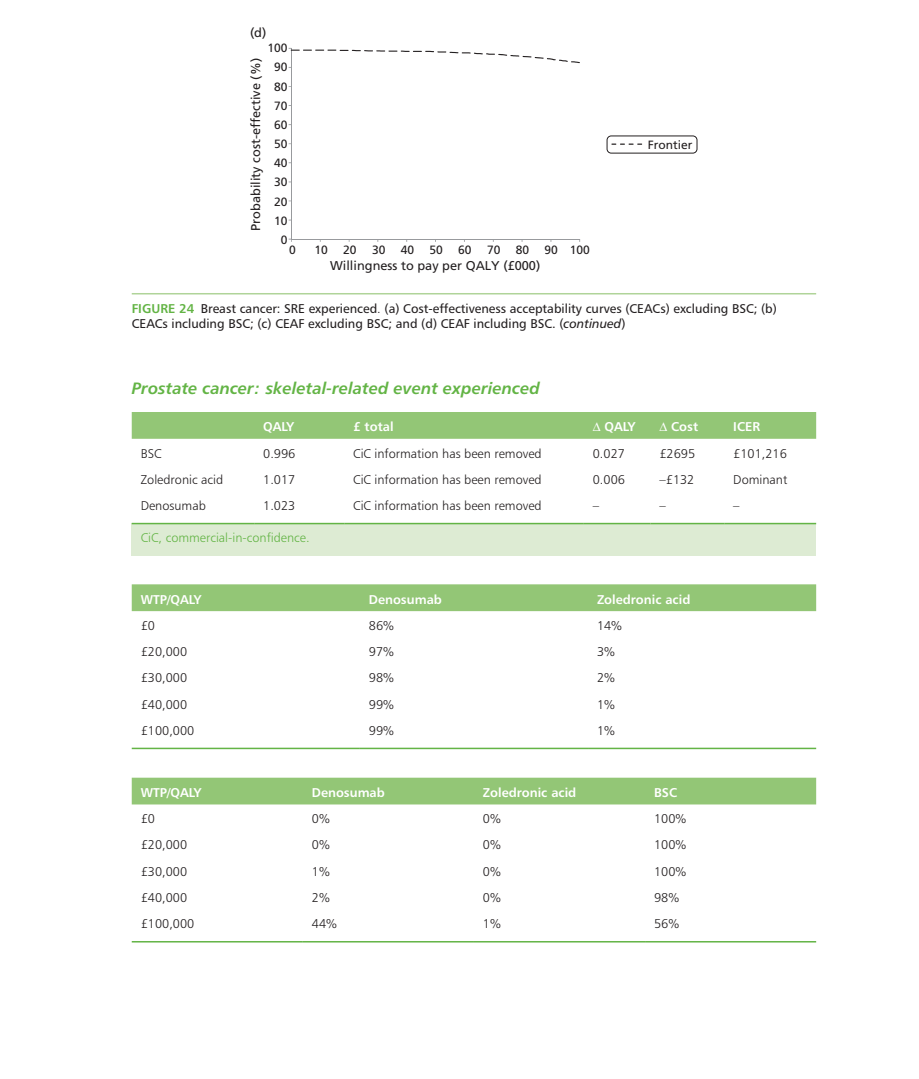
<style>
.page{position:relative;width:919px;height:1079px;background:#fff}
.page>*{position:absolute;margin:0;border:0;box-sizing:border-box;transform-origin:0 0}
._5_3_B_head__Heading{font:16.5px "Humanist 777 BT Bold Italic B";color:#63b445}
._7_2_Table_text__Tab{font:12.75px "Humanist 777 BT Light B";color:#231f20}
._8_1_Figure_legend{font:12.75px/15px "Humanist 777 BT Roman B";color:#231f20}
._7_10_Table_head__Ta{font:12.75px "Humanist 777 BT Bold B";color:#fff}
.t1{font:12.75px "Frutiger";color:#231f20}
._7_5_Table__notes{font:12.75px "Humanist 777 BT Light B";color:#63b445}
.t2{font:12px "Frutiger";color:#231f20}
.s1{font-family:"Humanist 777 BT Bold B";color:#63b445}
.s2{font-family:"Humanist 777 BT Light B"}
.s3{font-family:"Humanist 777 BT Italic B"}
</style>
<div class="page">
<hr style="left:132px;top:293px;width:684px;height:1px;background:#b0d499">
<hr style="left:291px;top:48px;width:1px;height:191px;background:#989a9d">
<hr style="left:291px;top:239px;width:288px;height:1px;background:#989a9d">
<svg style="left:288px;top:48px;width:292px;height:20px"></svg>
<svg style="left:611px;top:143px;width:31px;height:2px"></svg>
<div style="left:606px;top:135px;width:91px;height:18px;border:1px solid #231f20;border-radius:4px"></div>
<div style="left:132px;top:412px;width:684px;height:27px;background:#93c676"></div>
<div style="left:132px;top:523px;width:684px;height:32px;background:#ddebd3"></div>
<hr style="left:132px;top:523px;width:122px;height:1px;background:#63b445">
<hr style="left:254px;top:523px;width:90px;height:1px;background:#63b445">
<hr style="left:344px;top:523px;width:239px;height:1px;background:#63b445">
<hr style="left:583px;top:523px;width:67px;height:1px;background:#63b445">
<hr style="left:650px;top:523px;width:74px;height:1px;background:#63b445">
<hr style="left:724px;top:523px;width:92px;height:1px;background:#63b445">
<div style="left:132px;top:584px;width:684px;height:27px;background:#93c676"></div>
<hr style="left:132px;top:747px;width:228px;height:2px;background:#63b445">
<hr style="left:360px;top:747px;width:228px;height:2px;background:#63b445">
<hr style="left:588px;top:747px;width:228px;height:2px;background:#63b445">
<div style="left:132px;top:777px;width:684px;height:27px;background:#93c676"></div>
<hr style="left:132px;top:940px;width:171px;height:2px;background:#63b445">
<hr style="left:303px;top:940px;width:171px;height:2px;background:#63b445">
<hr style="left:474px;top:940px;width:171px;height:2px;background:#63b445">
<hr style="left:645px;top:940px;width:171px;height:2px;background:#63b445">
<p class="t1" style="left:250px;top:25px;width:18px">(d)</p>
<p class="t2" style="left:267px;top:41px;width:22px">100</p>
<p class="t1" style="left:248px;top:231px;width:174px;rotate:-90deg">Probability cost-effective (%)</p>
<p class="t2" style="left:274px;top:60px;width:15px">90</p>
<p class="t2" style="left:274px;top:79px;width:15px">80</p>
<p class="t2" style="left:274px;top:98px;width:15px">70</p>
<p class="t2" style="left:274px;top:118px;width:15px">60</p>
<p class="t2" style="left:274px;top:137px;width:15px">50</p>
<p class="t2" style="left:274px;top:156px;width:15px">40</p>
<p class="t2" style="left:274px;top:175px;width:15px">30</p>
<p class="t2" style="left:274px;top:194px;width:15px">20</p>
<p class="t2" style="left:274px;top:213px;width:15px">10</p>
<p class="t2" style="left:281px;top:232px;width:8px">0</p>
<p class="t2" style="left:289px;top:243px;width:8px">0</p>
<p class="t2" style="left:314px;top:243px;width:15px">10</p>
<p class="t2" style="left:343px;top:243px;width:15px">20</p>
<p class="t2" style="left:372px;top:243px;width:15px">30</p>
<p class="t2" style="left:401px;top:243px;width:15px">40</p>
<p class="t2" style="left:429px;top:243px;width:15px">50</p>
<p class="t1" style="left:330px;top:258px;width:212px">Willingness to pay per QALY (£000)</p>
<p class="t2" style="left:458px;top:243px;width:15px">60</p>
<p class="t2" style="left:487px;top:243px;width:15px">70</p>
<p class="t2" style="left:515px;top:243px;width:15px">80</p>
<p class="t2" style="left:544px;top:243px;width:47px">90 100</p>
<p class="t2" style="left:647px;top:137px;width:46px">Frontier</p>
<p class="_8_1_Figure_legend" style="left:132px;top:300px;width:646px"><span class="s1">FIGURE 24</span> Breast cancer: SRE experienced<span class="s2">.</span> (a) Cost-effectiveness acceptability curves (CEACs) excluding BSC; (b)<br>CEACs including BSC; (c) CEAF excluding BSC; and (d) CEAF including BSC. (<span class="s3">continued</span>)</p>
<p class="_5_3_B_head__Heading" style="left:132px;top:377px;width:409px">Prostate cancer: skeletal-related event experienced</p>
<p class="_7_10_Table_head__Ta" style="left:263px;top:419px;width:32px">QALY</p>
<p class="_7_10_Table_head__Ta" style="left:353px;top:419px;width:42px">£ total</p>
<p class="_7_10_Table_head__Ta" style="left:592px;top:419px;width:44px">∆ QALY</p>
<p class="_7_10_Table_head__Ta" style="left:659px;top:419px;width:40px">∆ Cost</p>
<p class="_7_10_Table_head__Ta" style="left:733px;top:419px;width:28px">ICER</p>
<p class="_7_2_Table_text__Tab" style="left:141px;top:445px;width:22px">BSC</p>
<p class="_7_2_Table_text__Tab" style="left:263px;top:445px;width:34px">0.996</p>
<p class="_7_2_Table_text__Tab" style="left:353px;top:445px;width:190px">CiC information has been removed</p>
<p class="_7_2_Table_text__Tab" style="left:592px;top:445px;width:34px">0.027</p>
<p class="_7_2_Table_text__Tab" style="left:659px;top:445px;width:37px">£2695</p>
<p class="_7_2_Table_text__Tab" style="left:733px;top:445px;width:55px">£101,216</p>
<p class="_7_2_Table_text__Tab" style="left:141px;top:471px;width:84px">Zoledronic acid</p>
<p class="_7_2_Table_text__Tab" style="left:263px;top:471px;width:34px">1.017</p>
<p class="_7_2_Table_text__Tab" style="left:353px;top:471px;width:190px">CiC information has been removed</p>
<p class="_7_2_Table_text__Tab" style="left:592px;top:471px;width:34px">0.006</p>
<p class="_7_2_Table_text__Tab" style="left:659px;top:471px;width:36px">–£132</p>
<p class="_7_2_Table_text__Tab" style="left:733px;top:471px;width:56px">Dominant</p>
<p class="_7_2_Table_text__Tab" style="left:141px;top:497px;width:67px">Denosumab</p>
<p class="_7_2_Table_text__Tab" style="left:263px;top:497px;width:34px">1.023</p>
<p class="_7_2_Table_text__Tab" style="left:353px;top:497px;width:190px">CiC information has been removed</p>
<p class="_7_2_Table_text__Tab" style="left:592px;top:497px;width:8px">–</p>
<p class="_7_2_Table_text__Tab" style="left:659px;top:497px;width:8px">–</p>
<p class="_7_2_Table_text__Tab" style="left:733px;top:497px;width:8px">–</p>
<p class="_7_5_Table__notes" style="left:141px;top:530px;width:170px">CiC, commercial-in-confidence.</p>
<p class="_7_10_Table_head__Ta" style="left:141px;top:591px;width:62px">WTP/QALY</p>
<p class="_7_10_Table_head__Ta" style="left:369px;top:591px;width:75px">Denosumab</p>
<p class="_7_10_Table_head__Ta" style="left:597px;top:591px;width:95px">Zoledronic acid</p>
<p class="_7_2_Table_text__Tab" style="left:141px;top:617px;width:16px">£0</p>
<p class="_7_2_Table_text__Tab" style="left:369px;top:617px;width:26px">86%</p>
<p class="_7_2_Table_text__Tab" style="left:597px;top:617px;width:26px">14%</p>
<p class="_7_2_Table_text__Tab" style="left:141px;top:643px;width:48px">£20,000</p>
<p class="_7_2_Table_text__Tab" style="left:369px;top:643px;width:26px">97%</p>
<p class="_7_2_Table_text__Tab" style="left:597px;top:643px;width:19px">3%</p>
<p class="_7_2_Table_text__Tab" style="left:141px;top:670px;width:48px">£30,000</p>
<p class="_7_2_Table_text__Tab" style="left:369px;top:670px;width:26px">98%</p>
<p class="_7_2_Table_text__Tab" style="left:597px;top:670px;width:19px">2%</p>
<p class="_7_2_Table_text__Tab" style="left:141px;top:696px;width:48px">£40,000</p>
<p class="_7_2_Table_text__Tab" style="left:369px;top:696px;width:26px">99%</p>
<p class="_7_2_Table_text__Tab" style="left:597px;top:696px;width:19px">1%</p>
<p class="_7_2_Table_text__Tab" style="left:141px;top:722px;width:55px">£100,000</p>
<p class="_7_2_Table_text__Tab" style="left:369px;top:722px;width:26px">99%</p>
<p class="_7_2_Table_text__Tab" style="left:597px;top:722px;width:19px">1%</p>
<p class="_7_10_Table_head__Ta" style="left:141px;top:784px;width:62px">WTP/QALY</p>
<p class="_7_10_Table_head__Ta" style="left:312px;top:784px;width:75px">Denosumab</p>
<p class="_7_10_Table_head__Ta" style="left:483px;top:784px;width:95px">Zoledronic acid</p>
<p class="_7_10_Table_head__Ta" style="left:654px;top:784px;width:25px">BSC</p>
<p class="_7_2_Table_text__Tab" style="left:141px;top:810px;width:16px">£0</p>
<p class="_7_2_Table_text__Tab" style="left:312px;top:810px;width:19px">0%</p>
<p class="_7_2_Table_text__Tab" style="left:483px;top:810px;width:19px">0%</p>
<p class="_7_2_Table_text__Tab" style="left:654px;top:810px;width:34px">100%</p>
<p class="_7_2_Table_text__Tab" style="left:141px;top:837px;width:48px">£20,000</p>
<p class="_7_2_Table_text__Tab" style="left:312px;top:837px;width:19px">0%</p>
<p class="_7_2_Table_text__Tab" style="left:483px;top:837px;width:19px">0%</p>
<p class="_7_2_Table_text__Tab" style="left:654px;top:837px;width:34px">100%</p>
<p class="_7_2_Table_text__Tab" style="left:141px;top:863px;width:48px">£30,000</p>
<p class="_7_2_Table_text__Tab" style="left:312px;top:863px;width:19px">1%</p>
<p class="_7_2_Table_text__Tab" style="left:483px;top:863px;width:19px">0%</p>
<p class="_7_2_Table_text__Tab" style="left:654px;top:863px;width:34px">100%</p>
<p class="_7_2_Table_text__Tab" style="left:141px;top:889px;width:48px">£40,000</p>
<p class="_7_2_Table_text__Tab" style="left:312px;top:889px;width:19px">2%</p>
<p class="_7_2_Table_text__Tab" style="left:483px;top:889px;width:19px">0%</p>
<p class="_7_2_Table_text__Tab" style="left:654px;top:889px;width:26px">98%</p>
<p class="_7_2_Table_text__Tab" style="left:141px;top:915px;width:55px">£100,000</p>
<p class="_7_2_Table_text__Tab" style="left:312px;top:915px;width:26px">44%</p>
<p class="_7_2_Table_text__Tab" style="left:483px;top:915px;width:19px">1%</p>
<p class="_7_2_Table_text__Tab" style="left:654px;top:915px;width:26px">56%</p>
</div>
